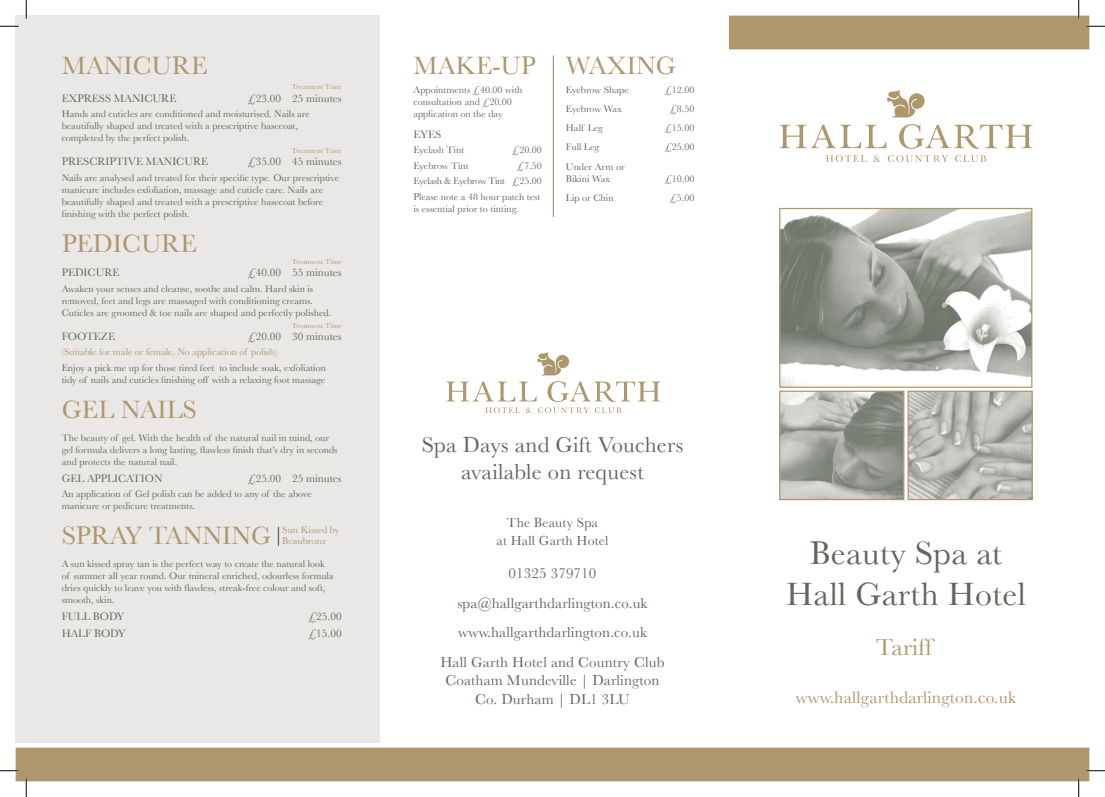
<style>
.page{position:relative;width:1105px;height:797px;background:#fff}
.page>*{position:absolute;margin:0;border:0;box-sizing:border-box;transform-origin:0 0}
.t1{font:33.75px "Baskerville";letter-spacing:.01em;color:#5f685c}
.t2{font:26.25px "Baskerville";color:#af976d}
.t3{font:24.38px "Baskerville";letter-spacing:.01em;color:#af976d}
.t4{font:22.5px/26.2px "Baskerville";letter-spacing:.01em;color:#5f685c;text-align:center}
.t5{font:17.5px "Baskerville";letter-spacing:.01em;color:#af976d}
.t6{font:15px/18.8px "Baskerville";letter-spacing:.01em;color:#5f685c;text-align:center}
.t7{font:13.75px "Baskerville";letter-spacing:.01em;color:#5f685c}
.t8{font:11.25px "Baskerville";color:#5f685c}
.t9{font:10px/12px "Baskerville";color:#5f685c}
.t10{font:10px/11.2px "Baskerville";color:#af976d}
.t11{font:10px "Baskerville";letter-spacing:-.03em;color:#5f685c}
.t12{font:7.5px "Baskerville";color:#af976d}
</style>
<div class="page">
<div style="left:16px;top:16px;width:364px;height:727px;background:#e9e8e6"></div>
<svg style="left:887px;top:90px;width:38px;height:27px"></svg>
<svg style="left:779px;top:125px;width:107px;height:23px"></svg>
<svg style="left:899px;top:124px;width:133px;height:25px"></svg>
<svg style="left:826px;top:155px;width:40px;height:7px"></svg>
<svg style="left:955px;top:155px;width:31px;height:7px"></svg>
<svg style="left:888px;top:155px;width:60px;height:7px"></svg>
<svg style="left:874px;top:155px;width:6px;height:7px"></svg>
<svg style="left:537px;top:352px;width:32px;height:23px"></svg>
<svg style="left:446px;top:381px;width:214px;height:32px"></svg>
<svg style="left:278px;top:527px;width:1px;height:18px"></svg>
<img style="left:781px;top:210px;width:249px;height:176px">
<div style="left:779px;top:208px;width:253px;height:180px;border:1px solid #af976d"></div>
<img style="left:781px;top:392px;width:121px;height:106px">
<div style="left:779px;top:390px;width:125px;height:110px;border:1px solid #af976d"></div>
<img style="left:909px;top:392px;width:122px;height:106px">
<div style="left:907px;top:390px;width:126px;height:110px;border:1px solid #af976d"></div>
<div style="left:16px;top:748px;width:1073px;height:32px;background:#af976d"></div>
<div style="left:16px;top:747px;width:1073px;height:34px;border:1px solid #af976d"></div>
<div style="left:730px;top:16px;width:359px;height:33px;background:#af976d"></div>
<hr style="left:553px;top:55px;width:1px;height:162px;background:#af976d">
<svg style="left:0;top:25px;width:19px;height:2px"></svg>
<svg style="left:1086px;top:25px;width:19px;height:2px"></svg>
<svg style="left:0;top:770px;width:19px;height:1px"></svg>
<svg style="left:1086px;top:770px;width:19px;height:1px"></svg>
<svg style="left:25px;top:0;width:2px;height:19px"></svg>
<svg style="left:25px;top:778px;width:2px;height:19px"></svg>
<svg style="left:1078px;top:0;width:1px;height:19px"></svg>
<svg style="left:1078px;top:778px;width:1px;height:19px"></svg>
<p class="t2" style="left:62px;top:50px;width:147px">MANICURE</p>
<p class="t8" style="left:62px;top:91px;width:116px">EXPRESS MANICURE</p>
<p class="t8" style="left:248px;top:91px;width:95px">£23.00 25 minutes</p>
<p class="t9" style="left:62px;top:108px;width:250px">Hands and cuticles are conditioned and moisturised. Nails are beautifully shaped and treated with a prescriptive basecoat, completed by the perfect polish.</p>
<p class="t8" style="left:62px;top:155px;width:148px">PRESCRIPTIVE MANICURE</p>
<p class="t8" style="left:248px;top:155px;width:95px">£35.00 45 minutes</p>
<p class="t9" style="left:62px;top:172px;width:279px">Nails are analysed and treated for their specific type. Our prescriptive manicure includes exfoliation, massage and cuticle care. Nails are beautifully shaped and treated with a prescriptive basecoat before finishing with the perfect polish.</p>
<p class="t2" style="left:62px;top:228px;width:137px">PEDICURE</p>
<p class="t8" style="left:62px;top:266px;width:59px">PEDICURE</p>
<p class="t8" style="left:248px;top:266px;width:95px">£40.00 55 minutes</p>
<p class="t9" style="left:62px;top:282px;width:271px">Awaken your senses and cleanse, soothe and calm. Hard skin is removed, feet and legs are massaged with conditioning creams.<br>Cuticles are groomed &amp; toe nails are shaped and perfectly polished.</p>
<p class="t8" style="left:62px;top:329px;width:55px">FOOTEZE</p>
<p class="t8" style="left:248px;top:329px;width:95px">£20.00 30 minutes</p>
<p class="t10" style="left:62px;top:346px;width:217px">(Suitable for male or female. No application of polish)</p>
<p class="t9" style="left:62px;top:361px;width:266px">Enjoy a pick me up for those tired feet to include soak, exfoliation tidy of nails and cuticles finishing off with a relaxing foot massage</p>
<p class="t2" style="left:62px;top:394px;width:137px">GEL NAILS</p>
<p class="t9" style="left:62px;top:431px;width:277px">The beauty of gel. With the health of the natural nail in mind, our gel formula delivers a long lasting, flawless finish that’s dry in seconds and protects the natural nail.</p>
<p class="t8" style="left:62px;top:471px;width:102px">GEL APPLICATION</p>
<p class="t8" style="left:248px;top:471px;width:95px">£25.00 25 minutes</p>
<p class="t9" style="left:62px;top:488px;width:252px">An application of Gel polish can be added to any of the above manicure or pedicure treatments.</p>
<p class="t2" style="left:62px;top:520px;width:211px">SPRAY TANNING</p>
<p class="t9" style="left:62px;top:557px;width:273px">A sun kissed spray tan is the perfect way to create the natural look of summer all year round. Our mineral enriched, odourless formula dries quickly to leave you with flawless, streak-free colour and soft, smooth, skin.</p>
<p class="t8" style="left:62px;top:610px;width:64px">FULL BODY</p>
<p class="t8" style="left:308px;top:610px;width:35px">£25.00</p>
<p class="t8" style="left:62px;top:627px;width:66px">HALF BODY</p>
<p class="t8" style="left:308px;top:627px;width:35px">£15.00</p>
<p class="t12" style="left:292px;top:82px;width:52px">Treatment Time</p>
<p class="t12" style="left:292px;top:146px;width:52px">Treatment Time</p>
<p class="t12" style="left:292px;top:257px;width:52px">Treatment Time</p>
<p class="t12" style="left:292px;top:321px;width:52px">Treatment Time</p>
<p class="t10" style="left:282px;top:524px;width:59px">Sun Kissed by<br>Beaubronz</p>
<p class="t2" style="left:413px;top:50px;width:124px">MAKE-UP</p>
<p class="t9" style="left:413px;top:84px;width:111px">Appointments £40.00 with consultation and £20.00 application on the day</p>
<p class="t8" style="left:413px;top:127px;width:29px">EYES</p>
<p class="t9" style="left:413px;top:144px;width:52px">Eyelash Tint</p>
<p class="t9" style="left:512px;top:144px;width:31px">£20.00</p>
<p class="t9" style="left:413px;top:159px;width:57px">Eyebrow Tint</p>
<p class="t9" style="left:517px;top:159px;width:26px">£7.50</p>
<p class="t11" style="left:413px;top:175px;width:130px">Eyelash &amp; Eyebrow Tint £25.00</p>
<p class="t9" style="left:413px;top:191px;width:128px">Please note a 48 hour patch test is essential prior to tinting.</p>
<p class="t2" style="left:566px;top:50px;width:112px">WAXING</p>
<p class="t9" style="left:566px;top:84px;width:64px">Eyebrow Shape</p>
<p class="t9" style="left:665px;top:84px;width:31px">£12.00</p>
<p class="t9" style="left:566px;top:103px;width:57px">Eyebrow Wax</p>
<p class="t9" style="left:670px;top:103px;width:26px">£8.50</p>
<p class="t9" style="left:566px;top:122px;width:38px">Half Leg</p>
<p class="t9" style="left:665px;top:122px;width:31px">£15.00</p>
<p class="t9" style="left:566px;top:141px;width:35px">Full Leg</p>
<p class="t9" style="left:665px;top:141px;width:31px">£25.00</p>
<p class="t9" style="left:566px;top:160px;width:60px">Under Arm or<br>Bikini Wax</p>
<p class="t9" style="left:665px;top:172px;width:31px">£10.00</p>
<p class="t9" style="left:566px;top:191px;width:49px">Lip or Chin</p>
<p class="t9" style="left:670px;top:191px;width:26px">£5.00</p>
<p class="t4" style="left:422px;top:431px;width:263px">Spa Days and Gift Vouchers available on request</p>
<p class="t7" style="left:507px;top:514px;width:93px">The Beauty Spa</p>
<p class="t7" style="left:497px;top:532px;width:113px">at Hall Garth Hotel</p>
<p class="t6" style="left:508px;top:564px;width:89px">01325 379710</p>
<p class="t6" style="left:457px;top:593px;width:192px">spa@hallgarthdarlington.co.uk</p>
<p class="t6" style="left:458px;top:622px;width:190px">www.hallgarthdarlington.co.uk</p>
<p class="t6" style="left:440px;top:652px;width:226px">Hall Garth Hotel and Country Club<br>Coatham Mundeville | Darlington<br>Co. Durham | DL1 3LU</p>
<p class="t1" style="left:810px;top:533px;width:194px">Beauty Spa at</p>
<p class="t1" style="left:786px;top:574px;width:241px">Hall Garth Hotel</p>
<p class="t3" style="left:876px;top:632px;width:58px">Tariff</p>
<p class="t5" style="left:796px;top:687px;width:222px">www.hallgarthdarlington.co.uk</p>
</div>
